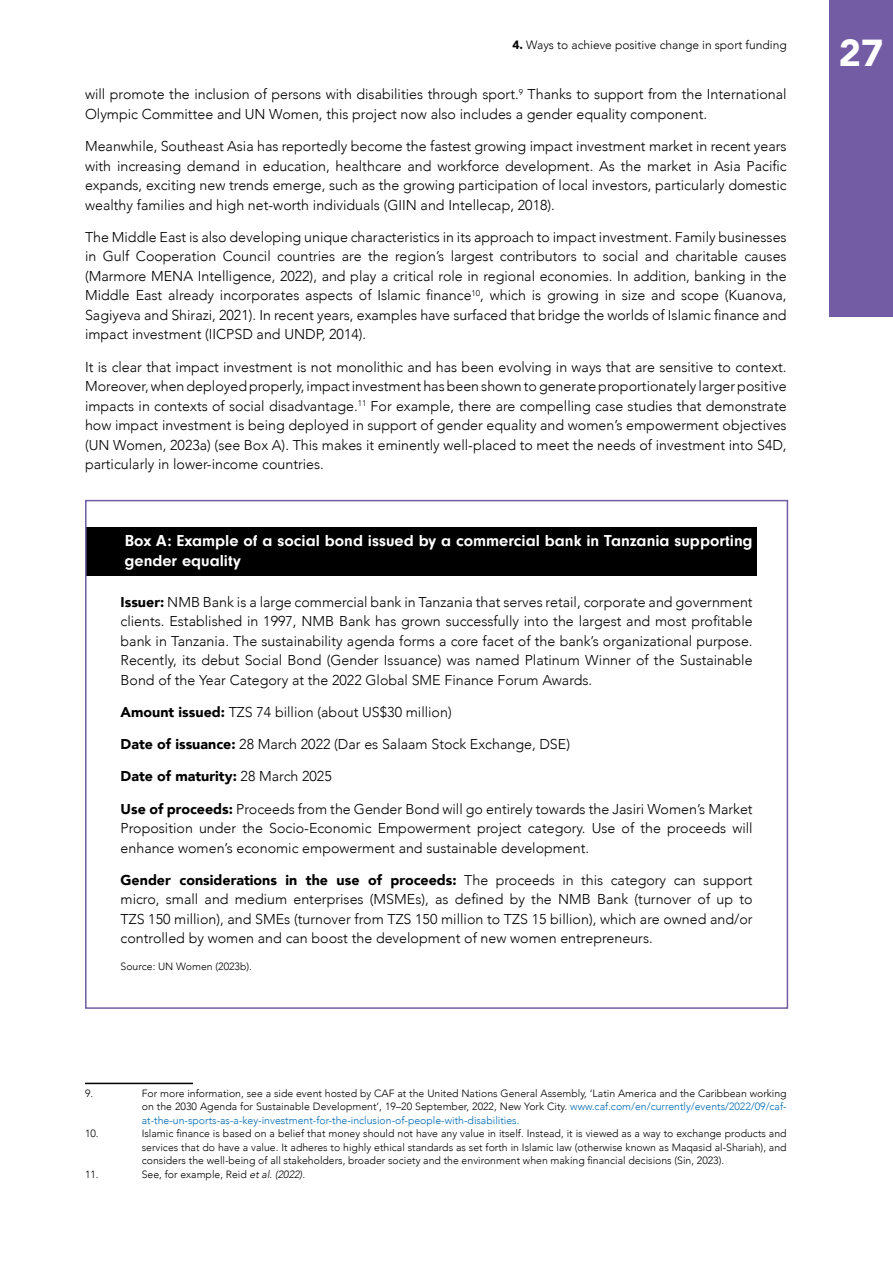
<style>
.page{position:relative;width:893px;height:1263px;background:#fff}
.page>*{position:absolute;margin:0;border:0;box-sizing:border-box;transform-origin:0 0}
.t1{font:900 37.5px "Avenir";color:#fff}
.t2{font:700 16.5px/19.5px "Neuzeit Gro";color:#fff}
.t3{font:300 14.25px/19.5px "Avenir";color:#000;text-align:justify}
.t4{font:900 14.25px "Avenir";color:#000}
.t5{font:300 12px "Avenir";color:#000}
.t6{font:300 10.5px/13.5px "Avenir";color:#000;text-align:justify}
.s1{font-weight:900}
.s2{font-weight:300}
.s3{color:#0069b4}
.s4{font-style:italic}
</style>
<div class="page">
<div style="left:829px;top:0;width:64px;height:316px;background:#735ca4"></div>
<div style="left:87px;top:527px;width:670px;height:49px;background:#000"></div>
<div style="left:85px;top:500px;width:703px;height:509px;border:2px solid #735ca4"></div>
<hr style="left:85px;top:1083px;width:108px;height:1px;background:#000">
<p class="t5" style="left:512px;top:37px;width:276px"><span class="s1">4.</span> Ways to achieve positive change in sport funding</p>
<p class="t3" style="left:85px;top:85px;width:703px">will promote the inclusion of persons with disabilities through sport.<sup>9</sup> Thanks to support from the International<br>Olympic Committee and UN Women, this project now also includes a gender equality component.</p>
<p class="t3" style="left:85px;top:137px;width:703px">Meanwhile, Southeast Asia has reportedly become the fastest growing impact investment market in recent years with increasing demand in education, healthcare and workforce development. As the market in Asia Pacific expands, exciting new trends emerge, such as the growing participation of local investors, particularly domestic wealthy families and high net-worth individuals (GIIN and Intellecap, 2018).</p>
<p class="t3" style="left:85px;top:228px;width:703px">The Middle East is also developing unique characteristics in its approach to impact investment. Family businesses in Gulf Cooperation Council countries are the region’s largest contributors to social and charitable causes (Marmore MENA Intelligence, 2022), and play a critical role in regional economies. In addition, banking in the Middle East already incorporates aspects of Islamic finance<sup>10</sup>, which is growing in size and scope (Kuanova, Sagiyeva and Shirazi, 2021). In recent years, examples have surfaced that bridge the worlds of Islamic finance and impact investment (IICPSD and UNDP, 2014).</p>
<p class="t3" style="left:85px;top:357px;width:703px">It is clear that impact investment is not monolithic and has been evolving in ways that are sensitive to context.<br>Moreover, when deployed properly, impact investment has been shown to generate proportionately larger positive impacts in contexts of social disadvantage.<sup>11</sup> For example, there are compelling case studies that demonstrate how impact investment is being deployed in support of gender equality and women’s empowerment objectives (UN Women, 2023a) (see Box A). This makes it eminently well-placed to meet the needs of investment into S4D, particularly in lower-income countries.</p>
<p class="t2" style="left:125px;top:531px;width:629px">Box A: Example of a social bond issued by a commercial bank in Tanzania supporting gender equality</p>
<p class="t3" style="left:121px;top:592px;width:634px"><span class="s1">Issuer:</span> NMB Bank is a large commercial bank in Tanzania that serves retail, corporate and government clients. Established in 1997, NMB Bank has grown successfully into the largest and most profitable bank in Tanzania. The sustainability agenda forms a core facet of the bank’s organizational purpose.<br>Recently, its debut Social Bond (Gender Issuance) was named Platinum Winner of the Sustainable Bond of the Year Category at the 2022 Global SME Finance Forum Awards.</p>
<p class="t3" style="left:121px;top:703px;width:333px"><span class="s1">Amount issued:</span> TZS 74 billion (about US$30 million)</p>
<p class="t3" style="left:121px;top:735px;width:451px"><span class="s1">Date of issuance:</span> 28 March 2022 (Dar es Salaam Stock Exchange, DSE)</p>
<p class="t4" style="left:121px;top:764px;width:213px">Date of maturity: <span class="s2">28 March 2025</span></p>
<p class="t3" style="left:121px;top:799px;width:634px"><span class="s1">Use of proceeds:</span> Proceeds from the Gender Bond will go entirely towards the Jasiri Women’s Market Proposition under the Socio-Economic Empowerment project category. Use of the proceeds will enhance women’s economic empowerment and sustainable development.</p>
<p class="t3" style="left:121px;top:871px;width:634px"><span class="s1">Gender considerations in the use of proceeds:</span> The proceeds in this category can support micro, small and medium enterprises (MSMEs), as defined by the NMB Bank (turnover of up to TZS 150 million), and SMEs (turnover from TZS 150 million to TZS 15 billion), which are owned and/or controlled by women and can boost the development of new women entrepreneurs.</p>
<p class="t6" style="left:121px;top:960px;width:133px">Source: UN Women (2023b).</p>
<p class="t6" style="left:85px;top:1087px;width:10px">9.</p>
<p class="t6" style="left:142px;top:1087px;width:646px">For more information, see a side event hosted by CAF at the United Nations General Assembly, ‘Latin America and the Caribbean working on the 2030 Agenda for Sustainable Development’, 19–20 September, 2022, New York City. <span class="s3">www.caf.com/en/currently/events/2022/09/caf&shy;at-the-un-sports-as-a-key-investment-for-the-inclusion-of-people-with-disabilities.</span></p>
<p class="t6" style="left:85px;top:1127px;width:15px">10.</p>
<p class="t6" style="left:142px;top:1127px;width:646px">Islamic finance is based on a belief that money should not have any value in itself. Instead, it is viewed as a way to exchange products and services that do have a value. It adheres to highly ethical standards as set forth in Islamic law (otherwise known as Maqasid al-Shariah), and considers the well-being of all stakeholders, broader society and the environment when making financial decisions (Sin, 2023).</p>
<p class="t6" style="left:85px;top:1168px;width:15px">11.</p>
<p class="t6" style="left:142px;top:1168px;width:165px">See, for example, Reid <span class="s4">et al. (2022).</span></p>
<h1 class="t1" style="left:839px;top:20px;width:46px">27</h1>
</div>
